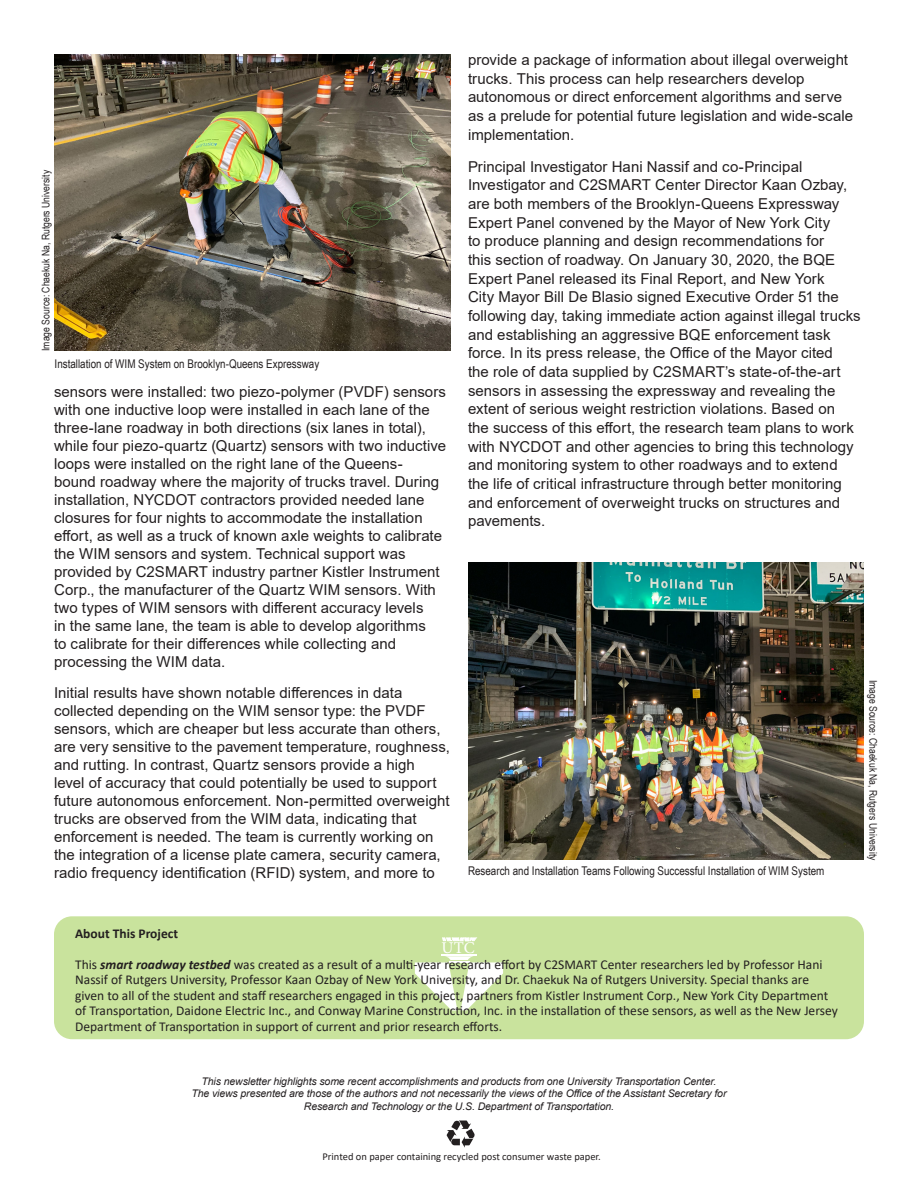
<style>
.page{position:relative;width:918px;height:1188px;background:#fff}
.page>*{position:absolute;margin:0;border:0;box-sizing:border-box;transform-origin:0 0}
.t1{font:16.5px "Minion Pro";color:#fff}
.Body{font:15px/18px "Arial";letter-spacing:.005em;color:#231f20}
.t2{font:13.5px/15.5px "Calibri";color:#231f20}
.About_this_report{font:700 13.5px "Calibri";color:#231f20}
.t3{font:12px "Arial Narrow";color:#231f20}
.t4{font:italic 10.5px/12.6px "Arial";letter-spacing:-.01em;color:#231f20;text-align:center}
.Photo_Credit{font:10.5px "Arial Narrow";color:#231f20}
.t5{font:10.5px "Calibri";color:#231f20}
.s1{font-weight:700;font-style:italic}
</style>
<div class="page">
<svg style="left:447px;top:1120px;width:28px;height:28px"></svg>
<div style="left:54px;top:916px;width:810px;height:123px;background:#c9e39d;border-radius:18px"></div>
<svg style="left:442px;top:937px;width:35px;height:4px"></svg>
<hr style="left:442px;top:954px;width:35px;height:2px;background:#fff">
<svg style="left:415px;top:956px;width:88px;height:54px"></svg>
<hr style="left:449px;top:961px;width:20px;height:2px;background:#fff">
<img style="left:55px;top:54px;width:396px;height:297px">
<img style="left:468px;top:563px;width:396px;height:296px">
<p class="Photo_Credit" style="left:38px;top:351px;width:182px;rotate:-90deg">Image Source: Chaekuk Na, Rutgers University</p>
<p class="t3" style="left:55px;top:355px;width:266px">Installation of WIM System on Brooklyn-Queens Expressway</p>
<p class="Body" style="left:54px;top:382px;width:394px">sensors were installed: two piezo-polymer (PVDF) sensors with one inductive loop were installed in each lane of the three-lane roadway in both directions (six lanes in total), while four piezo-quartz (Quartz) sensors with two inductive loops were installed on the right lane of the Queens&shy;bound roadway where the majority of trucks travel. During installation, NYCDOT contractors provided needed lane closures for four nights to accommodate the installation effort, as well as a truck of known axle weights to calibrate the WIM sensors and system. Technical support was provided by C2SMART industry partner Kistler Instrument Corp., the manufacturer of the Quartz WIM sensors. With two types of WIM sensors with different accuracy levels<br>in the same lane, the team is able to develop algorithms<br>to calibrate for their differences while collecting and processing the WIM data.</p>
<p class="Body" style="left:54px;top:684px;width:398px">Initial results have shown notable differences in data collected depending on the WIM sensor type: the PVDF sensors, which are cheaper but less accurate than others, are very sensitive to the pavement temperature, roughness, and rutting. In contrast, Quartz sensors provide a high<br>level of accuracy that could potentially be used to support future autonomous enforcement. Non-permitted overweight trucks are observed from the WIM data, indicating that enforcement is needed. The team is currently working on the integration of a license plate camera, security camera, radio frequency identification (RFID) system, and more to</p>
<p class="Body" style="left:468px;top:50px;width:387px;line-height:18.6px">provide a package of information about illegal overweight trucks. This process can help researchers develop autonomous or direct enforcement algorithms and serve as a prelude for potential future legislation and wide-scale implementation.</p>
<p class="Body" style="left:468px;top:157px;width:394px;line-height:18.6px">Principal Investigator Hani Nassif and co-Principal Investigator and C2SMART Center Director Kaan Ozbay, are both members of the Brooklyn-Queens Expressway Expert Panel convened by the Mayor of New York City<br>to produce planning and design recommendations for<br>this section of roadway. On January 30, 2020, the BQE Expert Panel released its Final Report, and New York<br>City Mayor Bill De Blasio signed Executive Order 51 the following day, taking immediate action against illegal trucks and establishing an aggressive BQE enforcement task force. In its press release, the Office of the Mayor cited<br>the role of data supplied by C2SMART’s state-of-the-art sensors in assessing the expressway and revealing the extent of serious weight restriction violations. Based on<br>the success of this effort, the research team plans to work with NYCDOT and other agencies to bring this technology and monitoring system to other roadways and to extend the life of critical infrastructure through better monitoring and enforcement of overweight trucks on structures and pavements.</p>
<p class="t3" style="left:468px;top:862px;width:358px">Research and Installation Teams Following Successful Installation of WIM System</p>
<p class="Photo_Credit" style="left:881px;top:680px;width:182px;rotate:90deg">Image Source: Chaekuk Na, Rutgers University</p>
<p class="About_this_report" style="left:75px;top:924px;width:104px">About This Project</p>
<p class="t2" style="left:75px;top:956px;width:764px">This <span class="s1">smart roadway testbed</span> was created as a result of a multi-year research effort by C2SMART Center researchers led by Professor Hani Nassif of Rutgers University, Professor Kaan Ozbay of New York University, and Dr. Chaekuk Na of Rutgers University. Special thanks are given to all of the student and staff researchers engaged in this project, partners from Kistler Instrument Corp., New York City Department of Transportation, Daidone Electric Inc., and Conway Marine Construction, Inc. in the installation of these sensors, as well as the New Jersey Department of Transportation in support of current and prior research efforts.</p>
<p class="t1" style="left:442px;top:936px;width:35px">UTC</p>
<p class="t4" style="left:191px;top:1075px;width:537px">This newsletter highlights some recent accomplishments and products from one University Transportation Center.<br>The views presented are those of the authors and not necessarily the views of the Office of the Assistant Secretary for<br>Research and Technology or the U.S. Department of Transportation.</p>
<p class="t5" style="left:322px;top:1149px;width:280px">Printed on paper containing recycled post consumer waste paper.</p>
</div>
